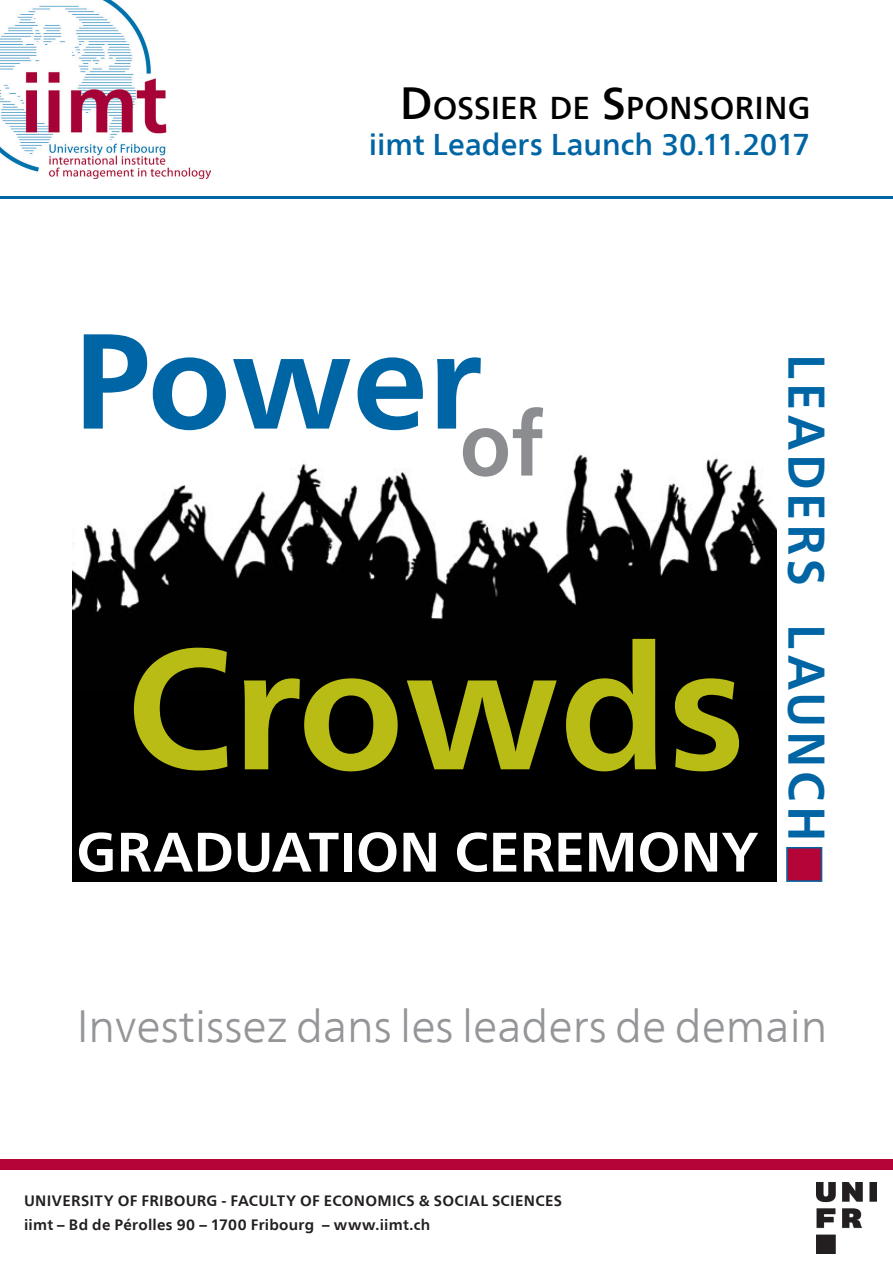
<style>
.page{position:relative;width:893px;height:1263px;background:#fff}
.page>*{position:absolute;margin:0;border:0;box-sizing:border-box;transform-origin:0 0}
.t1{font:700 172.5px "Frutiger Neue LT Com";color:#b9bc15}
.t2{font:700 135px "Frutiger Neue LT Com";color:#0065a4}
.t3{font:700 90px "Frutiger Neue LT Com";color:#8b8d90;scale:.93 1}
.t4{font:700 55.5px "Frutiger Neue LT Com";letter-spacing:-.01em;color:#fff}
.t5{font:700 51.3px "Frutiger Neue LT Com";letter-spacing:.075em;color:#0065a4;scale:.95 1}
.t6{font:300 45px "Frutiger Neue LT Com";color:#939598}
.t7{font:500 31.5px "Frutiger Neue LT Com";letter-spacing:.005em;color:#000}
.t8{font:500 30px "Frutiger Neue LT Com";color:#0065a4}
.t9{font:700 15px/24px "Frutiger Neue LT Com";letter-spacing:.02em;color:#231f20}
.s1{font-size:45px}
</style>
<div class="page">
<hr style="left:0;top:196px;width:893px;height:3px;background:#0065a4">
<img style="left:0;top:0;width:211px;height:179px">
<div style="left:0;top:1159px;width:893px;height:10px;background:#b50536"></div>
<img style="left:816px;top:1182px;width:60px;height:71px">
<div style="left:72px;top:850px;width:705px;height:32px;background:#000"></div>
<div style="left:72px;top:689px;width:705px;height:161px;background:#000"></div>
<img style="left:72px;top:454px;width:705px;height:235px">
<div style="left:786px;top:847px;width:36px;height:35px;background:#b50536;border:2px solid #0065a4"></div>
<p class="t7" style="left:400px;top:89px;width:412px"><span class="s1">D</span>OSSIER DE <span class="s1">S</span>PONSORING</p>
<p class="t8" style="left:369px;top:126px;width:443px">iimt Leaders Launch 30.11.2017</p>
<p class="t2" style="left:72px;top:301px;width:410px">Power</p>
<p class="t3" style="left:460px;top:391px;width:92px">of</p>
<p class="t1" style="left:126px;top:607px;width:621px">Crowds</p>
<p class="t4" style="left:76px;top:819px;width:684px">GRADUATION CEREMONY</p>
<p class="t5" style="left:837px;top:354px;width:514px;rotate:90deg">LEADERS LAUNCH</p>
<p class="t6" style="left:77px;top:999px;width:752px">Investissez dans les leaders de demain</p>
<p class="t9" style="left:24px;top:1188px;width:539px">UNIVERSITY OF FRIBOURG - FACULTY OF ECONOMICS &amp; SOCIAL SCIENCES iimt – Bd de Pérolles 90 – 1700 Fribourg – www.iimt.ch</p>
</div>
